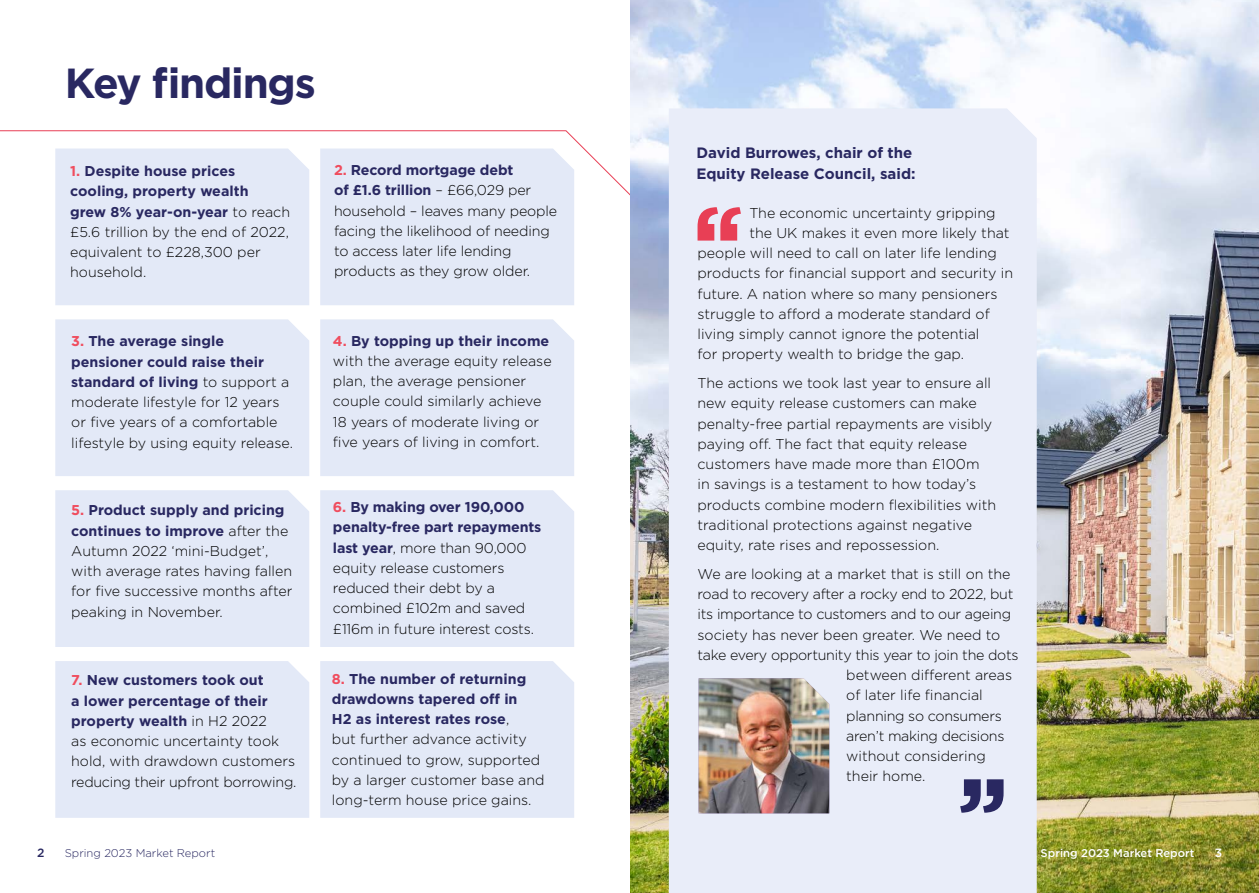
<style>
.page{position:relative;width:1259px;height:893px;background:#fff}
.page>*{position:absolute;margin:0;border:0;box-sizing:border-box;transform-origin:0 0}
.t1{font:700 42px "Gotham";letter-spacing:-.03em;color:#292861}
.t2{font:700 15px/21.3px "Gotham";color:#292861}
.t3{font:300 14.25px/20.2px "Gotham";color:#000}
.t4{font:300 14.25px "Gotham";letter-spacing:-.02em;color:#000}
.t5{font:500 12px "Gotham";color:#292861}
.t6{font:500 12px "Gotham";color:#fff}
.t7{font:300 11.25px "Gotham";color:#292861}
.t8{font:500 11.25px "Gotham";color:#fff}
.s1{font-weight:700;color:#f04d5e}
.s2{font-weight:700;color:#292861}
</style>
<div class="page">
<svg style="left:0;top:130px;width:630px;height:66px"></svg>
<img style="left:630px;top:0;width:629px;height:893px">
<div style="left:669px;top:108px;width:367px;height:785px;background:#e9edf9"></div>
<div style="left:55px;top:149px;width:254px;height:156px;background:#e3e9f7"></div>
<div style="left:55px;top:319px;width:254px;height:157px;background:#e3e9f7"></div>
<div style="left:55px;top:490px;width:254px;height:157px;background:#e3e9f7"></div>
<div style="left:55px;top:661px;width:254px;height:157px;background:#e3e9f7"></div>
<div style="left:320px;top:149px;width:254px;height:156px;background:#e3e9f7"></div>
<div style="left:320px;top:319px;width:254px;height:157px;background:#e3e9f7"></div>
<div style="left:320px;top:490px;width:254px;height:157px;background:#e3e9f7"></div>
<div style="left:320px;top:661px;width:254px;height:157px;background:#e3e9f7"></div>
<svg style="left:960px;top:779px;width:43px;height:34px"></svg>
<svg style="left:697px;top:207px;width:44px;height:34px"></svg>
<img style="left:698px;top:678px;width:131px;height:135px">
<h1 class="t1" style="left:65px;top:55px;width:252px">Key findings</h1>
<p class="t3" style="left:70px;top:161px;width:221px"><span class="s1">1.</span> <span class="s2">Despite house prices cooling, property wealth<br>grew 8% year-on-year</span> to reach £5.6 trillion by the end of 2022, equivalent to £228,300 per household.</p>
<p class="t3" style="left:334px;top:160px;width:225px"><span class="s1">2.</span> <span class="s2">Record mortgage debt<br>of £1.6 trillion</span> – £66,029 per household – leaves many people facing the likelihood of needing to access later life lending products as they grow older.</p>
<p class="t3" style="left:71px;top:331px;width:223px"><span class="s1">3.</span> <span class="s2">The average single pensioner could raise their standard of living</span> to support a moderate lifestyle for 12 years or five years of a comfortable lifestyle by using equity release.</p>
<p class="t3" style="left:333px;top:330px;width:220px"><span class="s1">4.</span> <span class="s2">By topping up their income </span>with the average equity release plan, the average pensioner couple could similarly achieve<br>18 years of moderate living or five years of living in comfort.</p>
<p class="t3" style="left:71px;top:500px;width:223px"><span class="s1">5.</span> <span class="s2">Product supply and pricing continues to improve</span> after the<br>Autumn 2022 ‘mini-Budget’, with average rates having fallen for five successive months after peaking in November.</p>
<p class="t3" style="left:333px;top:497px;width:210px"><span class="s1">6.</span> <span class="s2">By making over 190,000 penalty-free part repayments last year</span>, more than 90,000 equity release customers reduced their debt by a combined £102m and saved £116m in future interest costs.</p>
<p class="t3" style="left:71px;top:670px;width:227px"><span class="s1">7.</span> <span class="s2">New customers took out<br>a lower percentage of their property wealth</span> in H2 2022<br>as economic uncertainty took hold, with drawdown customers reducing their upfront borrowing.</p>
<p class="t3" style="left:332px;top:668px;width:214px"><span class="s1">8.</span> <span class="s2">The number of returning drawdowns tapered off in<br>H2 as interest rates rose</span>,<br>but further advance activity continued to grow, supported by a larger customer base and long-term house price gains.</p>
<p class="t2" style="left:696px;top:141px;width:221px">David Burrowes, chair of the<br>Equity Release Council, said:</p>
<p class="t3" style="left:749px;top:202px;width:247px">The economic uncertainty gripping</p>
<p class="t3" style="left:749px;top:222px;width:262px">the UK makes it even more likely that</p>
<p class="t3" style="left:697px;top:243px;width:301px">people will need to call on later life lending</p>
<p class="t3" style="left:697px;top:263px;width:317px">products for financial support and security in</p>
<p class="t3" style="left:697px;top:283px;width:301px">future. A nation where so many pensioners</p>
<p class="t3" style="left:697px;top:303px;width:294px">struggle to afford a moderate standard of</p>
<p class="t3" style="left:697px;top:324px;width:283px">living simply cannot ignore the potential</p>
<p class="t3" style="left:697px;top:344px;width:268px">for property wealth to bridge the gap.</p>
<p class="t3" style="left:697px;top:373px;width:300px">The actions we took last year to ensure all new equity release customers can make penalty-free partial repayments are visibly paying off. The fact that equity release customers have made more than £100m<br>in savings is a testament to how today’s products combine modern flexibilities with traditional protections against negative equity, rate rises and repossession.</p>
<p class="t3" style="left:697px;top:563px;width:314px">We are looking at a market that is still on the</p>
<p class="t4" style="left:697px;top:585px;width:317px">road to recovery after a rocky end to 2022, but</p>
<p class="t4" style="left:697px;top:605px;width:315px">its importance to customers and to our ageing</p>
<p class="t3" style="left:697px;top:624px;width:304px">society has never been greater. We need to</p>
<p class="t4" style="left:697px;top:646px;width:322px">take every opportunity this year to join the dots</p>
<p class="t3" style="left:846px;top:665px;width:167px">between different areas</p>
<p class="t3" style="left:846px;top:685px;width:138px">of later life financial</p>
<p class="t4" style="left:846px;top:707px;width:157px">planning so consumers</p>
<p class="t4" style="left:846px;top:727px;width:160px">aren’t making decisions</p>
<p class="t3" style="left:846px;top:746px;width:141px">without considering</p>
<p class="t3" style="left:846px;top:766px;width:81px">their home.</p>
<p class="t5" style="left:37px;top:845px;width:9px">2</p>
<p class="t7" style="left:65px;top:846px;width:152px">Spring 2023 Market Report</p>
<p class="t8" style="left:1040px;top:845px;width:155px">Spring 2023 Market Report</p>
<p class="t6" style="left:1214px;top:845px;width:9px">3</p>
</div>
